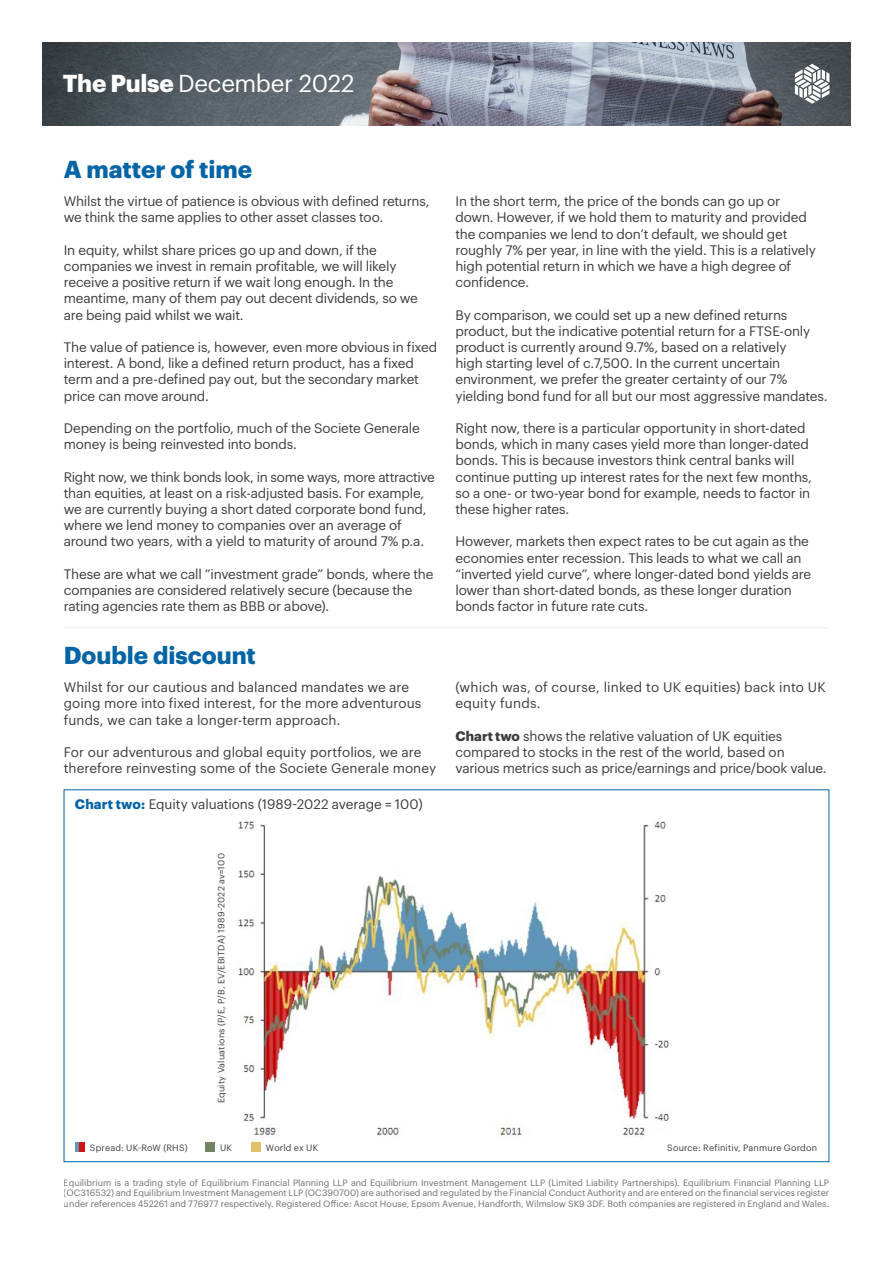
<style>
.page{position:relative;width:893px;height:1263px;background:#fff}
.page>*{position:absolute;margin:0;border:0;box-sizing:border-box;transform-origin:0 0}
.t1{font:700 24px "Graphik";color:#0064a5}
.t2{font:24px "Graphik";letter-spacing:-.015em;color:#fff}
.t3{font:13.5px/16.2px "Graphik";letter-spacing:-.015em;color:#3c3c3b}
.t4{font:13.5px/16.2px "Graphik";letter-spacing:.005em;color:#3c3c3b}
.t5{font:13.5px/16.2px "Graphik";letter-spacing:.01em;color:#3c3c3b}
.t6{font:9px/10.8px "Graphik";color:#706f6f;text-align:justify}
.t7{font:9px "Graphik";letter-spacing:.02em;color:#3c3c3b}
.s1{font-weight:700}
.s2{font-weight:700;color:#0064a5}
</style>
<div class="page">
<hr style="left:64px;top:627px;width:765px;height:1px;background:#ededed">
<img style="left:238px;top:821px;width:432px;height:316px">
<svg style="left:75px;top:1142px;width:5px;height:10px"></svg>
<div style="left:205px;top:1142px;width:10px;height:10px;background:#738464"></div>
<div style="left:251px;top:1142px;width:10px;height:10px;background:#e2c167"></div>
<img style="left:43px;top:43px;width:807px;height:82px">
<svg style="left:795px;top:64px;width:34px;height:40px"></svg>
<div style="left:80px;top:1142px;width:5px;height:10px;background:#d01518"></div>
<h1 class="t2" style="left:63px;top:66px;width:293px"><span class="s1">The Pulse</span> December 2022</h1>
<h1 class="t1" style="left:64px;top:150px;width:190px">A matter of time</h1>
<p class="t3" style="left:64px;top:192px;width:367px">Whilst the virtue of patience is obvious with defined returns, we think the same applies to other asset classes too.</p>
<p class="t3" style="left:64px;top:241px;width:356px">In equity, whilst share prices go up and down, if the companies we invest in remain profitable, we will likely receive a positive return if we wait long enough. In the meantime, many of them pay out decent dividends, so we are being paid whilst we wait.</p>
<p class="t3" style="left:64px;top:338px;width:375px">The value of patience is, however, even more obvious in fixed interest. A bond, like a defined return product, has a fixed term and a pre-defined pay out, but the secondary market price can move around.</p>
<p class="t3" style="left:64px;top:419px;width:358px">Depending on the portfolio, much of the Societe Generale money is being reinvested into bonds.</p>
<p class="t3" style="left:64px;top:467px;width:373px">Right now, we think bonds look, in some ways, more attractive than equities, at least on a risk-adjusted basis. For example, we are currently buying a short dated corporate bond fund, where we lend money to companies over an average of around two years, with a yield to maturity of around 7% p.a.</p>
<p class="t3" style="left:64px;top:565px;width:371px">These are what we call ”investment grade” bonds, where the companies are considered relatively secure (because the rating agencies rate them as BBB or above).</p>
<h1 class="t1" style="left:64px;top:636px;width:194px">Double discount</h1>
<p class="t4" style="left:64px;top:678px;width:359px">Whilst for our cautious and balanced mandates we are going more into fixed interest, for the more adventurous funds, we can take a longer-term approach.</p>
<p class="t4" style="left:64px;top:743px;width:374px">For our adventurous and global equity portfolios, we are therefore reinvesting some of the Societe Generale money</p>
<p class="t3" style="left:75px;top:795px;width:349px"><span class="s2">Chart two:</span> Equity valuations (1989-2022 average = 100)</p>
<p class="t7" style="left:214px;top:1103px;width:251px;rotate:-90deg">Equity Valuations (P/E, P/B, EV/EBITDA) 1989-2022 av=100</p>
<p class="t3" style="left:455px;top:192px;width:362px">In the short term, the price of the bonds can go up or down. However, if we hold them to maturity and provided the companies we lend to don’t default, we should get roughly 7% per year, in line with the yield. This is a relatively high potential return in which we have a high degree of confidence.</p>
<p class="t3" style="left:455px;top:305px;width:374px">By comparison, we could set up a new defined returns product, but the indicative potential return for a FTSE-only product is currently around 9.7%, based on a relatively<br>high starting level of c.7,500. In the current uncertain environment, we prefer the greater certainty of our 7% yielding bond fund for all but our most aggressive mandates.</p>
<p class="t3" style="left:455px;top:419px;width:358px">Right now, there is a particular opportunity in short-dated bonds, which in many cases yield more than longer-dated bonds. This is because investors think central banks will continue putting up interest rates for the next few months, so a one- or two-year bond for example, needs to factor in these higher rates.</p>
<p class="t3" style="left:455px;top:532px;width:357px">However, markets then expect rates to be cut again as the economies enter recession. This leads to what we call an “inverted yield curve”, where longer-dated bond yields are lower than short-dated bonds, as these longer duration bonds factor in future rate cuts.</p>
<p class="t5" style="left:455px;top:678px;width:372px">(which was, of course, linked to UK equities) back into UK equity funds.</p>
<p class="t3" style="left:455px;top:727px;width:373px"><span class="s1">Chart two</span> shows the relative valuation of UK equities compared to stocks in the rest of the world, based on various metrics such as price/earnings and price/book value.</p>
<p class="t7" style="left:90px;top:1141px;width:99px">Spread: UK-RoW (RHS)</p>
<p class="t7" style="left:220px;top:1141px;width:14px">UK</p>
<p class="t7" style="left:266px;top:1141px;width:54px">World ex UK</p>
<p class="t7" style="left:667px;top:1141px;width:151px">Source: Refinitiv, Panmure Gordon</p>
<p class="t6" style="left:64px;top:1176px;width:767px">Equilibrium is a trading style of Equilibrium Financial Planning LLP and Equilibrium Investment Management LLP (Limited Liability Partnerships). Equilibrium Financial Planning LLP (OC316532) and Equilibrium Investment Management LLP (OC390700) are authorised and regulated by the Financial Conduct Authority and are entered on the financial services register under references 452261 and 776977 respectively. Registered Office: Ascot House, Epsom Avenue, Handforth, Wilmslow SK9 3DF. Both companies are registered in England and Wales.</p>
</div>
